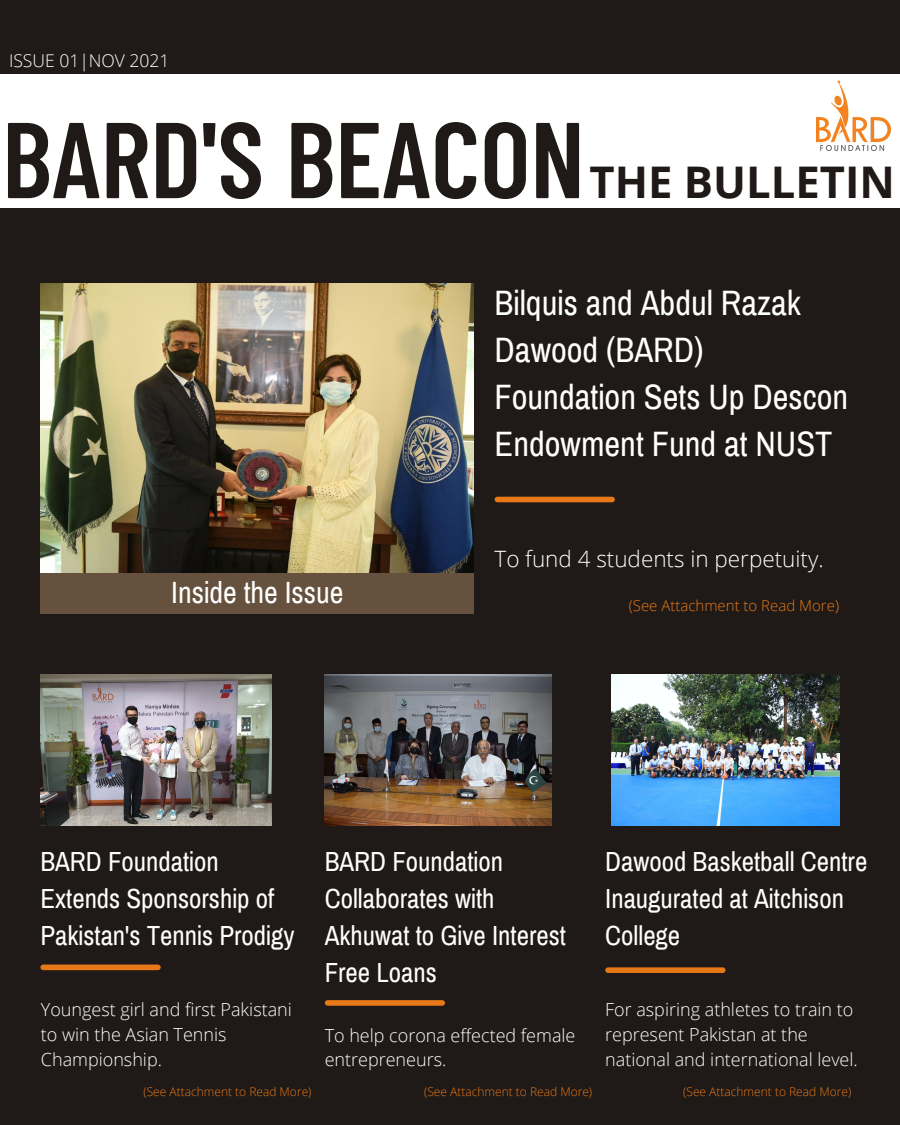
<style>
.page{position:relative;width:900px;height:1125px;background:#1f1a17}
.page>*{position:absolute;margin:0;border:0;box-sizing:border-box;transform-origin:0 0}
.t1{font:600 107.55px "Barlow Condensed";color:#1f1a17}
.t2{font:700 43.65px "Open Sans";color:#1f1a17}
.t3{font:34.5px/47.2px "Archivo Narrow";color:#fff}
.t4{font:30px "Archivo Narrow";color:#fff}
.t5{font:27px/37.2px "Archivo Narrow";color:#fff}
.t6{font:300 22.5px "Open Sans";color:#fff}
.t7{font:300 18px/24.8px "Open Sans";color:#fff}
.t8{font:300 17.55px "Open Sans";color:#fff}
.t9{font:300 15px "Open Sans";color:#e77817}
.t10{font:300 12px "Open Sans";color:#e77817}
</style>
<div class="page">
<div style="left:0;top:74px;width:900px;height:134px;background:#fff"></div>
<div style="left:43px;top:965px;width:115px;height:5px;background:#e77817"></div>
<div style="left:608px;top:967px;width:115px;height:6px;background:#e77817"></div>
<div style="left:328px;top:1000px;width:114px;height:6px;background:#e77817"></div>
<img style="left:817px;top:81px;width:73px;height:69px">
<img style="left:40px;top:674px;width:231px;height:152px">
<img style="left:325px;top:674px;width:227px;height:152px">
<img style="left:612px;top:674px;width:227px;height:152px">
<div style="left:497px;top:497px;width:115px;height:5px;background:#e77817"></div>
<div style="left:40px;top:572px;width:433px;height:42px;background:#65513e"></div>
<img style="left:40px;top:283px;width:434px;height:289px">
<p class="t8" style="left:9px;top:48px;width:162px">ISSUE 01|NOV 2021</p>
<p class="t1" style="left:2px;top:91px;width:584px">BARD'S BEACON</p>
<p class="t2" style="left:589px;top:152px;width:307px">THE BULLETIN</p>
<p class="t3" style="left:495px;top:280px;width:355px">Bilquis and Abdul Razak<br>Dawood (BARD)<br>Foundation Sets Up Descon<br>Endowment Fund at NUST</p>
<p class="t4" style="left:171px;top:577px;width:174px">Inside the Issue</p>
<p class="t6" style="left:495px;top:543px;width:331px">To fund 4 students in perpetuity.</p>
<p class="t9" style="left:629px;top:595px;width:212px">(See Attachment to Read More)</p>
<p class="t5" style="left:40px;top:843px;width:256px">BARD Foundation<br>Extends Sponsorship of<br>Pakistan's Tennis Prodigy</p>
<p class="t5" style="left:325px;top:843px;width:243px">BARD Foundation<br>Collaborates with<br>Akhuwat to Give Interest<br>Free Loans</p>
<p class="t5" style="left:605px;top:843px;width:264px">Dawood Basketball Centre<br>Inaugurated at Aitchison<br>College</p>
<p class="t7" style="left:41px;top:997px;width:253px">Youngest girl and first Pakistani to win the Asian Tennis<br>Championship.</p>
<p class="t7" style="left:605px;top:997px;width:254px">For aspiring athletes to train to represent Pakistan at the national and international level.</p>
<p class="t7" style="left:325px;top:1022px;width:252px">To help corona effected female entrepreneurs.</p>
<p class="t10" style="left:143px;top:1083px;width:170px">(See Attachment to Read More)</p>
<p class="t10" style="left:424px;top:1083px;width:170px">(See Attachment to Read More)</p>
<p class="t10" style="left:683px;top:1083px;width:170px">(See Attachment to Read More)</p>
</div>
